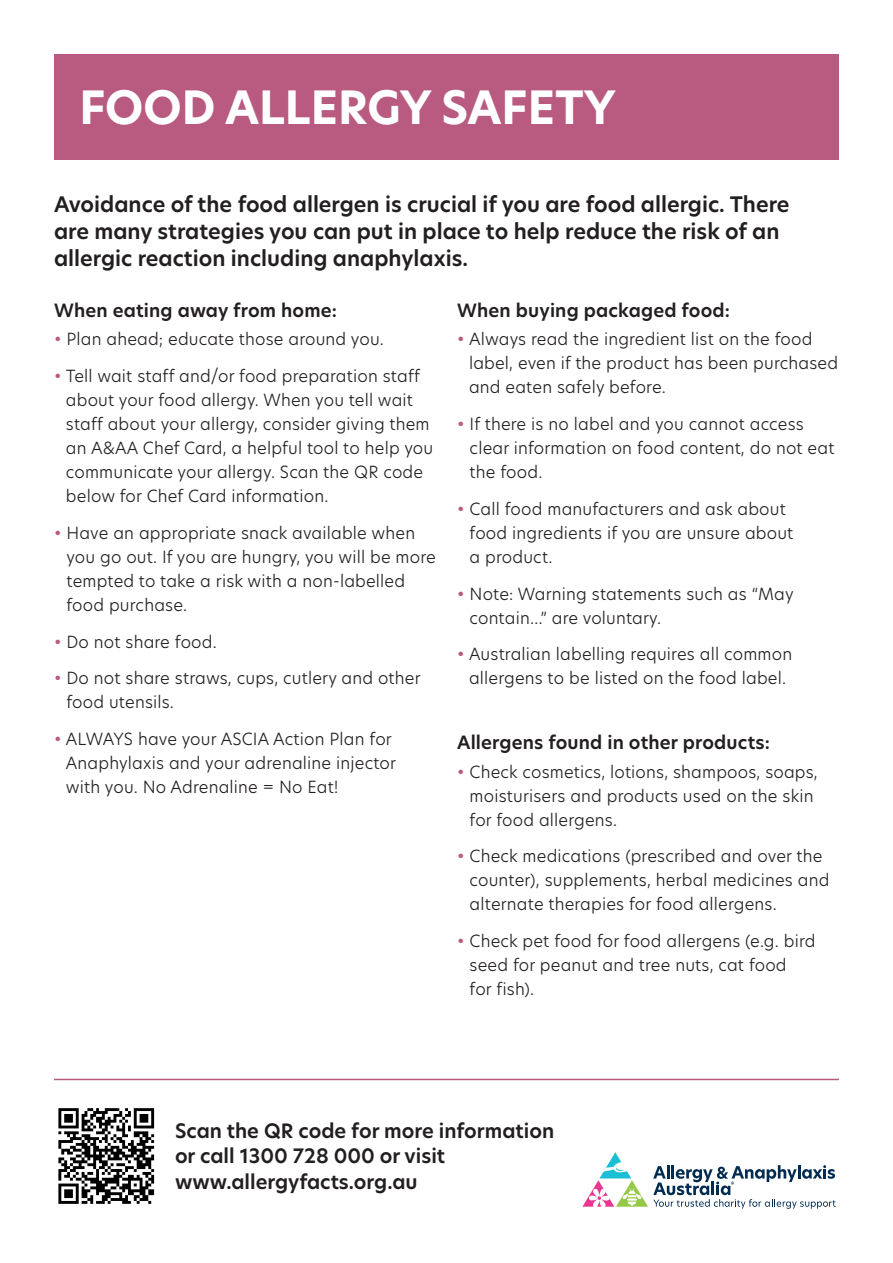
<style>
.page{position:relative;width:893px;height:1263px;background:#fff}
.page>*{position:absolute;margin:0;border:0;box-sizing:border-box;transform-origin:0 0}
.Page_heading_25_34{font:700 45px "New Hero";color:#fff}
.Body_copy{font:600 21px/27px "New Hero";color:#231f20}
.Body_copy-2{font:600 19.5px/25.5px "New Hero";color:#231f20}
.Body_copy-3{font:600 18px "New Hero";letter-spacing:.01em;color:#231f20}
.Body_copy-4{font:300 16.5px/24px "New Hero";letter-spacing:.01em;color:#231f20}
.s1{color:#b95a81}
</style>
<div class="page">
<div style="left:54px;top:54px;width:785px;height:105px;background:#b95a81"></div>
<svg style="left:582px;top:1152px;width:254px;height:57px"></svg>
<svg style="left:58px;top:1108px;width:96px;height:96px"></svg>
<hr style="left:54px;top:1079px;width:785px;height:1px;background:#b95a81">
<p class="Page_heading_25_34" style="left:79px;top:76px;width:538px">FOOD ALLERGY SAFETY</p>
<p class="Body_copy" style="left:54px;top:190px;width:737px">Avoidance of the food allergen is crucial if you are food allergic. There are many strategies you can put in place to help reduce the risk of an allergic reaction including anaphylaxis.</p>
<p class="Body_copy-3" style="left:54px;top:298px;width:285px">When eating away from home:</p>
<p class="Body_copy-4" style="left:54px;top:327px;width:331px"><span class="s1">•</span> Plan ahead; educate those around you.</p>
<p class="Body_copy-4" style="left:66px;top:364px;width:369px;text-indent:-12px"><span class="s1">•</span> Tell wait staff and/or food preparation staff about your food allergy. When you tell wait staff about your allergy, consider giving them an A&amp;AA Chef Card, a helpful tool to help you communicate your allergy. Scan the QR code below for Chef Card information.</p>
<p class="Body_copy-4" style="left:66px;top:520px;width:371px;text-indent:-12px"><span class="s1">•</span> Have an appropriate snack available when you go out. If you are hungry, you will be more tempted to take a risk with a non-labelled food purchase.</p>
<p class="Body_copy-4" style="left:54px;top:629px;width:164px"><span class="s1">•</span> Do not share food.</p>
<p class="Body_copy-4" style="left:66px;top:666px;width:356px;text-indent:-12px"><span class="s1">•</span> Do not share straws, cups, cutlery and other food utensils.</p>
<p class="Body_copy-4" style="left:66px;top:727px;width:332px;text-indent:-12px"><span class="s1">•</span> ALWAYS have your ASCIA Action Plan for<br>Anaphylaxis and your adrenaline injector with you. No Adrenaline = No Eat!</p>
<p class="Body_copy-3" style="left:457px;top:298px;width:274px">When buying packaged food:</p>
<p class="Body_copy-4" style="left:469px;top:327px;width:371px;text-indent:-12px"><span class="s1">•</span> Always read the ingredient list on the food label, even if the product has been purchased and eaten safely before.</p>
<p class="Body_copy-4" style="left:470px;top:412px;width:366px;text-indent:-12px"><span class="s1">•</span> If there is no label and you cannot access clear information on food content, do not eat the food.</p>
<p class="Body_copy-4" style="left:470px;top:496px;width:325px;text-indent:-12px"><span class="s1">•</span> Call food manufacturers and ask about food ingredients if you are unsure about a product.</p>
<p class="Body_copy-4" style="left:470px;top:581px;width:325px;text-indent:-12px"><span class="s1">•</span> Note: Warning statements such as “May contain…” are voluntary.</p>
<p class="Body_copy-4" style="left:457px;top:642px;width:336px;text-align:center"><span class="s1">•</span> Australian labelling requires all common allergens to be listed on the food label.</p>
<p class="Body_copy-3" style="left:457px;top:730px;width:314px">Allergens found in other products:</p>
<p class="Body_copy-4" style="left:470px;top:759px;width:350px;text-indent:-12px"><span class="s1">•</span> Check cosmetics, lotions, shampoos, soaps, moisturisers and products used on the skin for food allergens.</p>
<p class="Body_copy-4" style="left:470px;top:844px;width:361px;text-indent:-12px"><span class="s1">•</span> Check medications (prescribed and over the counter), supplements, herbal medicines and alternate therapies for food allergens.</p>
<p class="Body_copy-4" style="left:470px;top:929px;width:347px;text-indent:-12px"><span class="s1">•</span> Check pet food for food allergens (e.g. bird seed for peanut and tree nuts, cat food<br>for fish).</p>
<p class="Body_copy-2" style="left:175px;top:1117px;width:381px">Scan the QR code for more information or call 1300 728 000 or visit www.allergyfacts.org.au</p>
</div>
